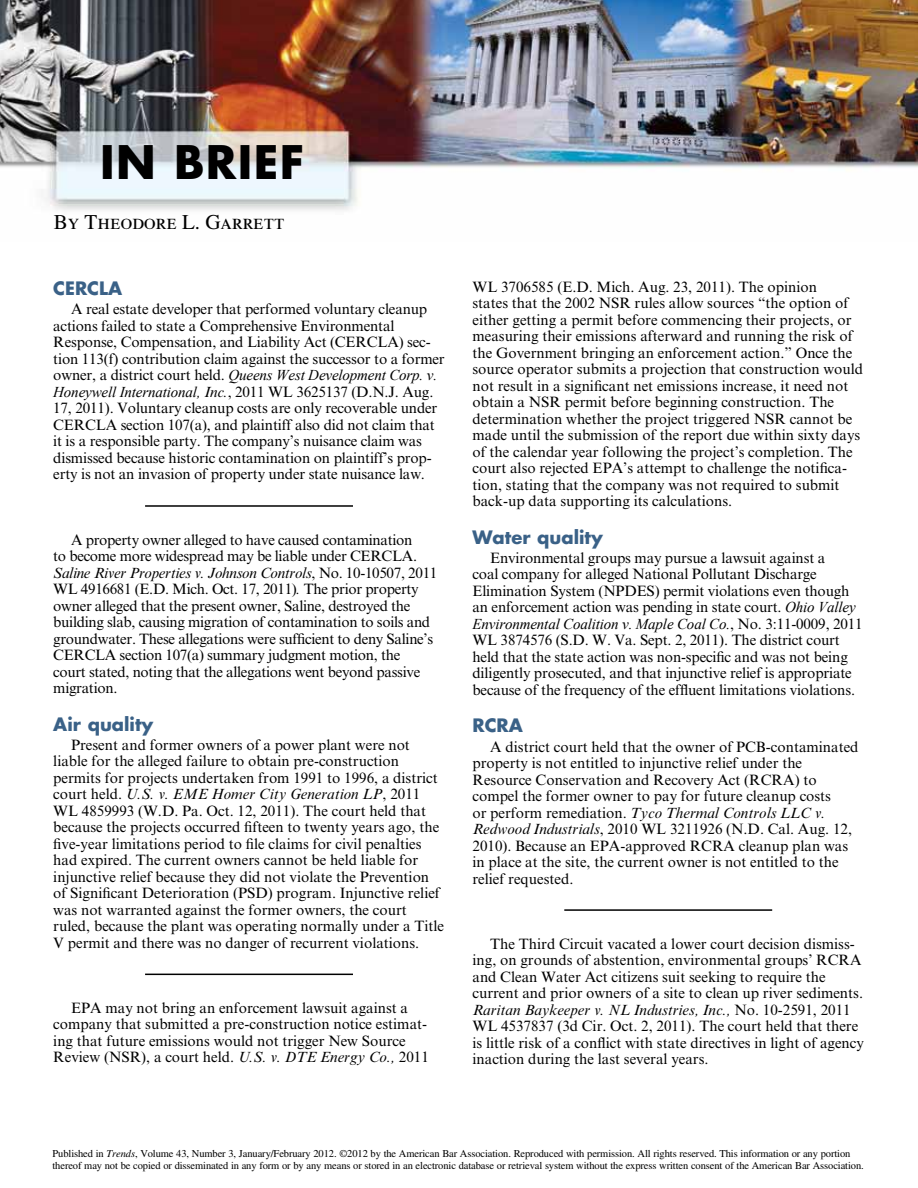
<style>
.page{position:relative;width:918px;height:1188px;background:#fff}
.page>*{position:absolute;margin:0;border:0;box-sizing:border-box;transform-origin:0 0}
.t1{font:700 45px "Futura";letter-spacing:.03em;color:#000}
.t2{font:21px "Times LT Std";color:#000}
.t3{font:700 18px "Futura";color:#3a6187}
.t4{font:15px/16.5px "Times New Roman MT Std";color:#000}
.t5{font:15px/16.5px "Times New Roman MT Std";letter-spacing:-.02em;color:#000}
.t6{font:italic 15px "Times New Roman";letter-spacing:-.01em;color:#000}
.t7{font:10.5px/12px "Times LT Std";letter-spacing:-.01em;color:#000}
.s1{font-family:"Times New Roman MT Std";font-style:normal}
.s2{font-family:"Times New Roman";font-style:italic}
.s3{font-style:italic}
</style>
<div class="page">
<img style="left:0;top:0;width:918px;height:210px">
<hr style="left:145px;top:505px;width:208px;height:2px;background:#000">
<hr style="left:145px;top:974px;width:208px;height:1px;background:#000">
<hr style="left:564px;top:909px;width:208px;height:2px;background:#000">
<h1 class="t1" style="left:100px;top:133px;width:205px">IN BRIEF</h1>
<h2 class="t2" style="left:54px;top:210px;width:233px">By Theodore L. Garrett</h2>
<p class="t3" style="left:53px;top:277px;width:70px">CERCLA</p>
<p class="t4" style="left:53px;top:301px;width:393px;text-indent:18px">A real estate developer that performed voluntary cleanup actions failed to state a Comprehensive Environmental Response, Compensation, and Liability Act (CERCLA) sec&shy;tion 113(f) contribution claim against the successor to a former</p>
<p class="t6" style="left:53px;top:365px;width:385px"><span class="s1">owner, a district court held.</span> Queens West Development Corp. v.</p>
<p class="t4" style="left:53px;top:384px;width:386px"><span class="s2">Honeywell International</span><span class="s3">, Inc.</span>, 2011 WL 3625137 (D.N.J. Aug.<br>17, 2011). Voluntary cleanup costs are only recoverable under CERCLA section 107(a), and plaintiff also did not claim that it is a responsible party. The company’s nuisance claim was dismissed because historic contamination on plaintiff’s prop&shy;erty is not an invasion of property under state nuisance law.</p>
<p class="t5" style="left:53px;top:531px;width:386px;text-indent:18px">A property owner alleged to have caused contamination<br>to become more widespread may be liable under CERCLA.<br><span class="s3">Saline River Properties v. Johnson Controls</span>, No. 10-10507, 2011<br>WL 4916681 (E.D. Mich. Oct. 17, 2011)<span class="s3">.</span> The prior property owner alleged that the present owner, Saline, destroyed the building slab, causing migration of contamination to soils and groundwater. These allegations were sufficient to deny Saline’s CERCLA section 107(a) summary judgment motion, the<br>court stated, noting that the allegations went beyond passive migration.</p>
<p class="t3" style="left:53px;top:712px;width:101px">Air quality</p>
<p class="t4" style="left:53px;top:736px;width:392px;text-indent:18px">Present and former owners of a power plant were not liable for the alleged failure to obtain pre-construction permits for projects undertaken from 1991 to 1996, a district court held. <span class="s3">U.S. v. EME Homer City Generation LP</span>, 2011<br>WL 4859993 (W.D. Pa. Oct. 12, 2011). The court held that because the projects occurred fifteen to twenty years ago, the five-year limitations period to file claims for civil penalties had expired. The current owners cannot be held liable for injunctive relief because they did not violate the Prevention of Significant Deterioration (PSD) program. Injunctive relief was not warranted against the former owners, the court ruled, because the plant was operating normally under a Title V permit and there was no danger of recurrent violations.</p>
<p class="t4" style="left:53px;top:1000px;width:377px;text-indent:18px">EPA may not bring an enforcement lawsuit against a company that submitted a pre-construction notice estimat&shy;ing that future emissions would not trigger New Source Review (NSR), a court held. <span class="s3">U.S. v. DTE Energy Co.,</span> 2011</p>
<p class="t4" style="left:472px;top:278px;width:392px">WL 3706585 (E.D. Mich. Aug. 23, 2011). The opinion<br>states that the 2002 NSR rules allow sources “the option of either getting a permit before commencing their projects, or measuring their emissions afterward and running the risk of the Government bringing an enforcement action.” Once the source operator submits a projection that construction would not result in a significant net emissions increase, it need not obtain a NSR permit before beginning construction. The determination whether the project triggered NSR cannot be made until the submission of the report due within sixty days of the calendar year following the project’s completion. The court also rejected EPA’s attempt to challenge the notifica&shy;tion, stating that the company was not required to submit back-up data supporting its calculations.</p>
<p class="t3" style="left:472px;top:525px;width:132px">Water quality</p>
<p class="t4" style="left:472px;top:549px;width:385px;text-indent:18px">Environmental groups may pursue a lawsuit against a<br>coal company for alleged National Pollutant Discharge Elimination System (NPDES) permit violations even though an enforcement action was pending in state court. <span class="s2">Ohio Valley</span></p>
<p class="t6" style="left:472px;top:613px;width:392px">Environmental Coalition v. Maple Coal Co.<span class="s1">, No. 3:11-0009, 2011</span></p>
<p class="t4" style="left:472px;top:632px;width:384px">WL 3874576 (S.D. W. Va. Sept. 2, 2011). The district court held that the state action was non-specific and was not being diligently prosecuted, and that injunctive relief is appropriate because of the frequency of the effluent limitations violations.</p>
<p class="t3" style="left:472px;top:714px;width:52px">RCRA</p>
<p class="t4" style="left:472px;top:738px;width:388px;text-indent:18px">A district court held that the owner of PCB-contaminated property is not entitled to injunctive relief under the Resource Conservation and Recovery Act (RCRA) to compel the former owner to pay for future cleanup costs<br>or perform remediation. <span class="s3">Tyco Thermal Controls LLC v.<br>Redwood Industrials</span>, 2010 WL 3211926 (N.D. Cal. Aug. 12, 2010). Because an EPA-approved RCRA cleanup plan was in place at the site, the current owner is not entitled to the relief requested.</p>
<p class="t4" style="left:472px;top:935px;width:393px;text-indent:18px">The Third Circuit vacated a lower court decision dismiss&shy;ing, on grounds of abstention, environmental groups’ RCRA and Clean Water Act citizens suit seeking to require the current and prior owners of a site to clean up river sediments.<br><span class="s3">Raritan Baykeeper v. NL Industries, Inc.,</span> No. 10-2591, 2011<br>WL 4537837 (3d Cir. Oct. 2, 2011). The court held that there is little risk of a conflict with state directives in light of agency inaction during the last several years.</p>
<p class="t7" style="left:52px;top:1148px;width:813px">Published in <span class="s3">Trends</span>, Volume 43, Number 3, January/February 2012. ©2012 by the American Bar Association. Reproduced with permission. All rights reserved. This information or any portion thereof may not be copied or disseminated in any form or by any means or stored in an electronic database or retrieval system without the express written consent of the American Bar Association.</p>
</div>
